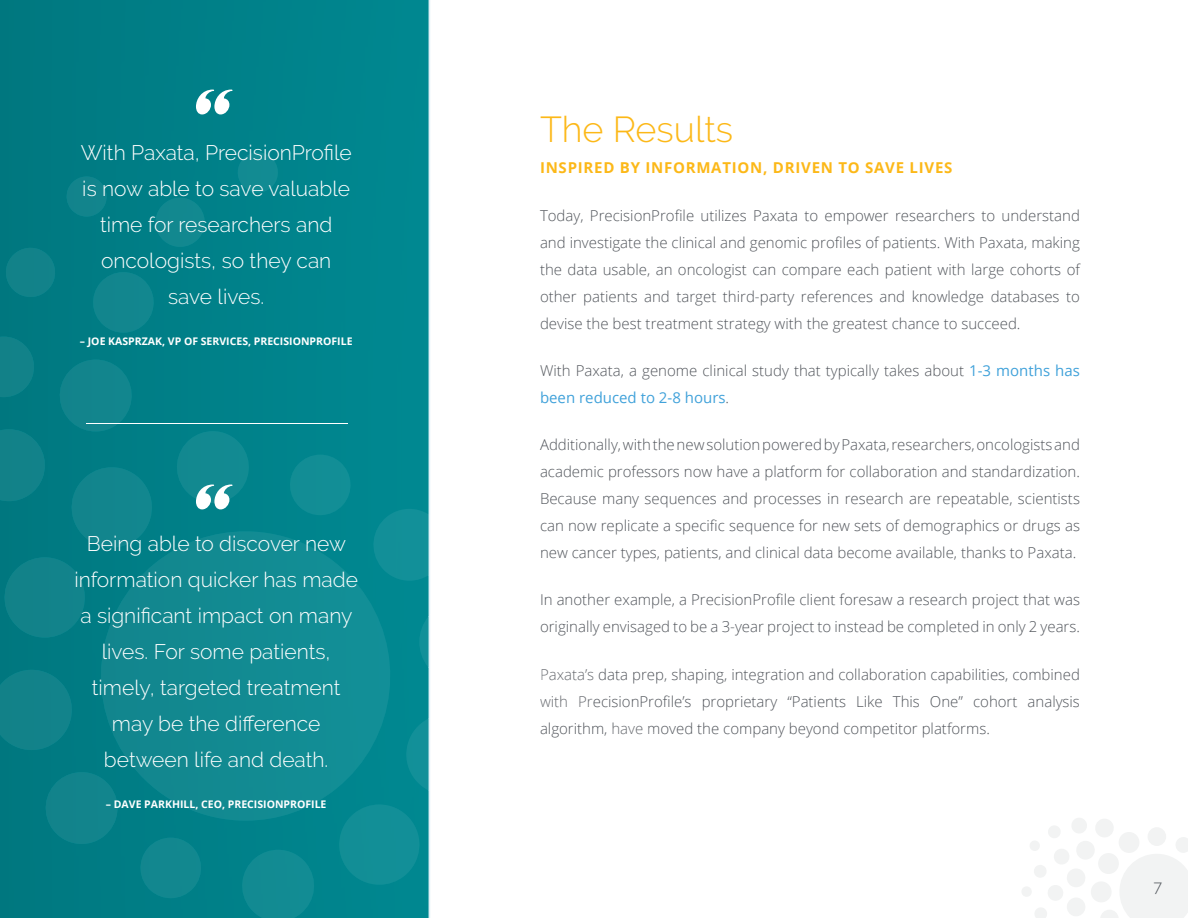
<style>
.page{position:relative;width:1188px;height:918px;background:#fff}
.page>*{position:absolute;margin:0;border:0;box-sizing:border-box;transform-origin:0 0}
.t1{font:300 36px "Raleway";color:#fcb818}
.t2{font:300 21px/36px "Raleway";color:#fff;text-align:center}
.t3{font:300 16.2px "Raleway";color:#52565c}
.t4{font:300 15px/27px "Open Sans";color:#52565c;text-align:justify}
.t5{font:700 15px "Open Sans";letter-spacing:.05em;color:#fcb818}
.t6{font:700 10.5px "Open Sans";color:#fff}
.s1{font-weight:400;color:#41a2da}
</style>
<div class="page">
<svg style="left:1022px;top:818px;width:166px;height:100px"></svg>
<img style="left:0;top:0;width:430px;height:918px">
<img style="left:83px;top:531px;width:325px;height:290px">
<img style="left:67px;top:467px;width:90px;height:81px">
<img style="left:416px;top:616px;width:13px;height:52px">
<img style="left:429px;top:614px;width:1px;height:56px">
<img style="left:401px;top:718px;width:29px;height:73px">
<img style="left:334px;top:804px;width:90px;height:81px">
<img style="left:0;top:670px;width:77px;height:80px">
<img style="left:0;top:557px;width:90px;height:81px">
<img style="left:0;top:429px;width:50px;height:72px">
<img style="left:0;top:337px;width:38px;height:60px">
<img style="left:3px;top:248px;width:55px;height:49px">
<img style="left:56px;top:360px;width:80px;height:71px">
<img style="left:90px;top:272px;width:67px;height:61px">
<img style="left:153px;top:198px;width:55px;height:49px">
<img style="left:65px;top:176px;width:44px;height:41px">
<img style="left:236px;top:152px;width:44px;height:41px">
<img style="left:172px;top:431px;width:81px;height:72px">
<img style="left:238px;top:850px;width:81px;height:68px">
<img style="left:369px;top:509px;width:60px;height:72px">
<img style="left:429px;top:514px;width:1px;height:61px">
<img style="left:41px;top:772px;width:81px;height:72px">
<img style="left:286px;top:455px;width:68px;height:60px">
<img style="left:137px;top:838px;width:68px;height:60px">
<hr style="left:86px;top:423px;width:262px;height:1px;background:#fff">
<svg style="left:196px;top:90px;width:37px;height:24px"></svg>
<svg style="left:196px;top:485px;width:37px;height:24px"></svg>
<h2 class="t2" style="left:81px;top:135px;width:272px">With Paxata, PrecisionProfile is now able to save valuable time for researchers and oncologists, so they can save lives.</h2>
<p class="t6" style="left:80px;top:333px;width:274px">– JOE KASPRZAK, VP OF SERVICES, PRECISIONPROFILE</p>
<h2 class="t2" style="left:74px;top:526px;width:285px">Being able to discover new information quicker has made a significant impact on many lives. For some patients, timely, targeted treatment may be the difference between life and death.</h2>
<p class="t6" style="left:106px;top:796px;width:222px">– DAVE PARKHILL, CEO, PRECISIONPROFILE</p>
<h1 class="t1" style="left:540px;top:108px;width:195px">The Results</h1>
<p class="t5" style="left:540px;top:157px;width:414px">INSPIRED BY INFORMATION, DRIVEN TO SAVE LIVES</p>
<p class="t4" style="left:540px;top:201px;width:542px">Today, PrecisionProfile utilizes Paxata to empower researchers to understand and investigate the clinical and genomic profiles of patients. With Paxata, making the data usable, an oncologist can compare each patient with large cohorts of other patients and target third-party references and knowledge databases to devise the best treatment strategy with the greatest chance to succeed.</p>
<p class="t4" style="left:540px;top:356px;width:541px">With Paxata, a genome clinical study that typically takes about <span class="s1">1-3 months has been reduced to 2-8 hours</span>.</p>
<p class="t4" style="left:540px;top:431px;width:542px">Additionally, with the new solution powered by Paxata, researchers, oncologists and academic professors now have a platform for collaboration and standardization.<br>Because many sequences and processes in research are repeatable, scientists can now replicate a specific sequence for new sets of demographics or drugs as new cancer types, patients, and clinical data become available, thanks to Paxata.</p>
<p class="t4" style="left:540px;top:586px;width:542px">In another example, a PrecisionProfile client foresaw a research project that was originally envisaged to be a 3-year project to instead be completed in only 2 years.</p>
<p class="t4" style="left:540px;top:660px;width:541px">Paxata’s data prep, shaping, integration and collaboration capabilities, combined with PrecisionProfile’s proprietary “Patients Like This One” cohort analysis algorithm, have moved the company beyond competitor platforms.</p>
<p class="t3" style="left:1154px;top:877px;width:10px">7</p>
</div>
